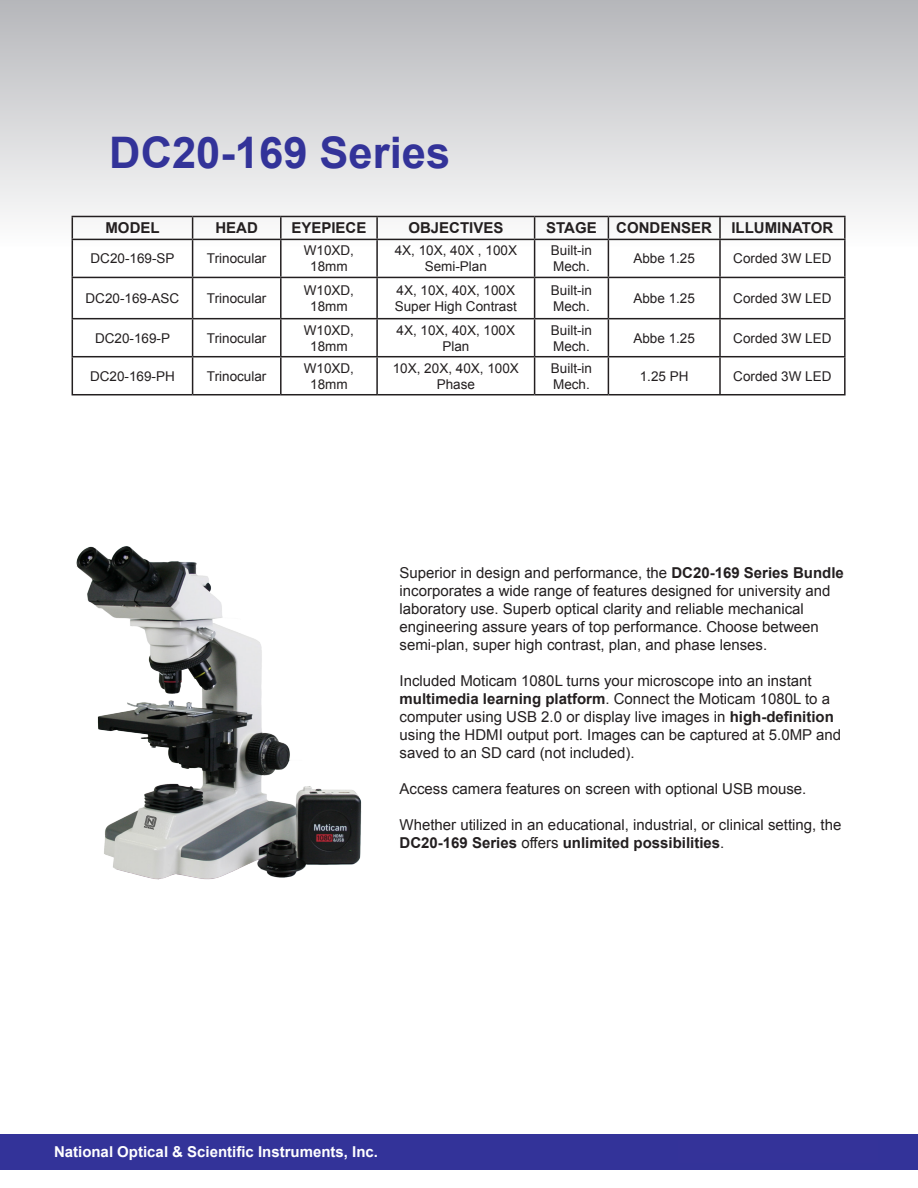
<style>
.page{position:relative;width:918px;height:1188px;background:#fff}
.page>*{position:absolute;margin:0;border:0;box-sizing:border-box;transform-origin:0 0}
.t1{font:700 43.5px "Arial";color:#339}
.t2{font:15px/18px "Arial";color:#231f20}
.t3{font:700 15px "Arial";color:#231f20}
.t4{font:700 15px "Arial";color:#fff}
.t5{font:13.5px/16.2px "Arial";color:#231f20;text-align:center}
.s1{font-weight:700}
</style>
<div class="page">
<div style="left:0;top:1134px;width:918px;height:35px;background:#339"></div>
<div style="left:0;top:0;width:918px;height:248px;background:linear-gradient(to bottom,#b7b8bb,#fbfbfb)"></div>
<hr style="left:72px;top:216px;width:121px;height:1px;background:#231f20">
<svg style="left:72px;top:217px;width:1px;height:22px"></svg>
<hr style="left:193px;top:216px;width:88px;height:1px;background:#231f20">
<svg style="left:192px;top:217px;width:1px;height:22px"></svg>
<hr style="left:281px;top:216px;width:96px;height:1px;background:#231f20">
<hr style="left:280px;top:217px;width:2px;height:22px;background:#231f20">
<hr style="left:377px;top:216px;width:158px;height:1px;background:#231f20">
<hr style="left:376px;top:217px;width:2px;height:22px;background:#231f20">
<hr style="left:535px;top:216px;width:73px;height:1px;background:#231f20">
<svg style="left:534px;top:217px;width:1px;height:22px"></svg>
<hr style="left:608px;top:216px;width:112px;height:1px;background:#231f20">
<svg style="left:608px;top:217px;width:1px;height:22px"></svg>
<hr style="left:720px;top:216px;width:126px;height:1px;background:#231f20">
<hr style="left:719px;top:217px;width:2px;height:22px;background:#231f20">
<hr style="left:844px;top:217px;width:2px;height:22px;background:#231f20">
<hr style="left:72px;top:239px;width:121px;height:1px;background:#231f20">
<hr style="left:72px;top:240px;width:1px;height:37px;background:#231f20">
<hr style="left:193px;top:239px;width:88px;height:1px;background:#231f20">
<hr style="left:192px;top:240px;width:1px;height:37px;background:#231f20">
<hr style="left:281px;top:239px;width:96px;height:1px;background:#231f20">
<hr style="left:280px;top:240px;width:2px;height:37px;background:#231f20">
<hr style="left:377px;top:239px;width:158px;height:1px;background:#231f20">
<hr style="left:376px;top:240px;width:2px;height:37px;background:#231f20">
<hr style="left:535px;top:239px;width:73px;height:1px;background:#231f20">
<hr style="left:534px;top:240px;width:1px;height:37px;background:#231f20">
<hr style="left:608px;top:239px;width:112px;height:1px;background:#231f20">
<hr style="left:608px;top:240px;width:1px;height:37px;background:#231f20">
<hr style="left:720px;top:239px;width:126px;height:1px;background:#231f20">
<hr style="left:719px;top:240px;width:2px;height:37px;background:#231f20">
<hr style="left:844px;top:240px;width:2px;height:37px;background:#231f20">
<hr style="left:72px;top:277px;width:121px;height:1px;background:#231f20">
<hr style="left:72px;top:278px;width:1px;height:40px;background:#231f20">
<hr style="left:193px;top:277px;width:88px;height:1px;background:#231f20">
<hr style="left:192px;top:278px;width:1px;height:40px;background:#231f20">
<hr style="left:281px;top:277px;width:96px;height:1px;background:#231f20">
<hr style="left:280px;top:278px;width:2px;height:40px;background:#231f20">
<hr style="left:377px;top:277px;width:158px;height:1px;background:#231f20">
<hr style="left:376px;top:278px;width:2px;height:40px;background:#231f20">
<hr style="left:535px;top:277px;width:73px;height:1px;background:#231f20">
<hr style="left:534px;top:278px;width:1px;height:40px;background:#231f20">
<hr style="left:608px;top:277px;width:112px;height:1px;background:#231f20">
<hr style="left:608px;top:278px;width:1px;height:40px;background:#231f20">
<hr style="left:720px;top:277px;width:126px;height:1px;background:#231f20">
<hr style="left:719px;top:278px;width:2px;height:40px;background:#231f20">
<hr style="left:844px;top:278px;width:2px;height:40px;background:#231f20">
<hr style="left:72px;top:318px;width:121px;height:1px;background:#231f20">
<hr style="left:72px;top:319px;width:1px;height:37px;background:#231f20">
<hr style="left:193px;top:318px;width:88px;height:1px;background:#231f20">
<hr style="left:192px;top:319px;width:1px;height:37px;background:#231f20">
<hr style="left:281px;top:318px;width:96px;height:1px;background:#231f20">
<hr style="left:280px;top:319px;width:2px;height:37px;background:#231f20">
<hr style="left:377px;top:318px;width:158px;height:1px;background:#231f20">
<hr style="left:376px;top:319px;width:2px;height:37px;background:#231f20">
<hr style="left:535px;top:318px;width:73px;height:1px;background:#231f20">
<hr style="left:534px;top:319px;width:1px;height:37px;background:#231f20">
<hr style="left:608px;top:318px;width:112px;height:1px;background:#231f20">
<hr style="left:608px;top:319px;width:1px;height:37px;background:#231f20">
<hr style="left:720px;top:318px;width:126px;height:1px;background:#231f20">
<hr style="left:719px;top:319px;width:2px;height:37px;background:#231f20">
<hr style="left:844px;top:319px;width:2px;height:37px;background:#231f20">
<hr style="left:72px;top:356px;width:121px;height:1px;background:#231f20">
<hr style="left:72px;top:357px;width:1px;height:37px;background:#231f20">
<hr style="left:193px;top:356px;width:88px;height:1px;background:#231f20">
<hr style="left:192px;top:357px;width:1px;height:37px;background:#231f20">
<hr style="left:281px;top:356px;width:96px;height:1px;background:#231f20">
<hr style="left:280px;top:357px;width:2px;height:37px;background:#231f20">
<hr style="left:377px;top:356px;width:158px;height:1px;background:#231f20">
<hr style="left:376px;top:357px;width:2px;height:37px;background:#231f20">
<hr style="left:535px;top:356px;width:73px;height:1px;background:#231f20">
<hr style="left:534px;top:357px;width:1px;height:37px;background:#231f20">
<hr style="left:608px;top:356px;width:112px;height:1px;background:#231f20">
<hr style="left:608px;top:357px;width:1px;height:37px;background:#231f20">
<hr style="left:720px;top:356px;width:126px;height:1px;background:#231f20">
<hr style="left:719px;top:357px;width:2px;height:37px;background:#231f20">
<hr style="left:844px;top:357px;width:2px;height:37px;background:#231f20">
<hr style="left:72px;top:394px;width:121px;height:1px;background:#231f20">
<hr style="left:193px;top:394px;width:88px;height:1px;background:#231f20">
<hr style="left:281px;top:394px;width:96px;height:1px;background:#231f20">
<hr style="left:377px;top:394px;width:158px;height:1px;background:#231f20">
<hr style="left:535px;top:394px;width:73px;height:1px;background:#231f20">
<hr style="left:608px;top:394px;width:112px;height:1px;background:#231f20">
<hr style="left:720px;top:394px;width:126px;height:1px;background:#231f20">
<img style="left:76px;top:546px;width:286px;height:334px">
<h1 class="t1" style="left:109px;top:124px;width:342px">DC20-169 Series</h1>
<p class="t3" style="left:106px;top:218px;width:56px">MODEL</p>
<p class="t3" style="left:215px;top:218px;width:44px">HEAD</p>
<p class="t3" style="left:291px;top:218px;width:77px">EYEPIECE</p>
<p class="t3" style="left:408px;top:218px;width:97px">OBJECTIVES</p>
<p class="t3" style="left:546px;top:218px;width:52px">STAGE</p>
<p class="t3" style="left:616px;top:218px;width:97px">CONDENSER</p>
<p class="t3" style="left:731px;top:218px;width:103px">ILLUMINATOR</p>
<p class="t5" style="left:91px;top:251px;width:86px">DC20-169-SP</p>
<p class="t5" style="left:207px;top:251px;width:61px">Trinocular</p>
<p class="t5" style="left:304px;top:243px;width:52px">W10XD,<br>18mm</p>
<p class="t5" style="left:395px;top:243px;width:124px">4X, 10X, 40X , 100X<br>Semi-Plan</p>
<p class="t5" style="left:551px;top:243px;width:43px;text-align:left">Built-in<br>Mech.</p>
<p class="t5" style="left:633px;top:251px;width:63px">Abbe 1.25</p>
<p class="t5" style="left:733px;top:251px;width:100px">Corded 3W LED</p>
<p class="t5" style="left:86px;top:290px;width:95px">DC20-169-ASC</p>
<p class="t5" style="left:207px;top:290px;width:61px">Trinocular</p>
<p class="t5" style="left:304px;top:282px;width:52px">W10XD,<br>18mm</p>
<p class="t5" style="left:395px;top:282px;width:124px;text-align:left">4X, 10X, 40X, 100X<br>Super High Contrast</p>
<p class="t5" style="left:551px;top:282px;width:43px;text-align:left">Built-in<br>Mech.</p>
<p class="t5" style="left:633px;top:290px;width:63px">Abbe 1.25</p>
<p class="t5" style="left:733px;top:290px;width:100px">Corded 3W LED</p>
<p class="t5" style="left:95px;top:330px;width:77px">DC20-169-P</p>
<p class="t5" style="left:207px;top:330px;width:61px">Trinocular</p>
<p class="t5" style="left:304px;top:322px;width:52px">W10XD,<br>18mm</p>
<p class="t5" style="left:397px;top:322px;width:120px">4X, 10X, 40X, 100X<br>Plan</p>
<p class="t5" style="left:551px;top:322px;width:43px;text-align:left">Built-in<br>Mech.</p>
<p class="t5" style="left:633px;top:330px;width:63px">Abbe 1.25</p>
<p class="t5" style="left:733px;top:330px;width:100px">Corded 3W LED</p>
<p class="t5" style="left:90px;top:368px;width:86px">DC20-169-PH</p>
<p class="t5" style="left:207px;top:368px;width:61px">Trinocular</p>
<p class="t5" style="left:304px;top:360px;width:52px">W10XD,<br>18mm</p>
<p class="t5" style="left:393px;top:360px;width:128px">10X, 20X, 40X, 100X<br>Phase</p>
<p class="t5" style="left:551px;top:360px;width:43px;text-align:left">Built-in<br>Mech.</p>
<p class="t5" style="left:640px;top:368px;width:50px">1.25 PH</p>
<p class="t5" style="left:733px;top:368px;width:100px">Corded 3W LED</p>
<p class="t2" style="left:400px;top:564px;width:446px">Superior in design and performance, the <span class="s1">DC20-169 Series Bundle </span>incorporates a wide range of features designed for university and laboratory use. Superb optical clarity and reliable mechanical engineering assure years of top performance. Choose between semi-plan, super high contrast, plan, and phase lenses.</p>
<p class="t2" style="left:400px;top:672px;width:443px">Included Moticam 1080L turns your microscope into an instant <span class="s1">multimedia learning platform</span>. Connect the Moticam 1080L to a computer using USB 2.0 or display live images in <span class="s1">high-definition </span>using the HDMI output port. Images can be captured at 5.0MP and saved to an SD card (not included).</p>
<p class="t2" style="left:400px;top:780px;width:408px">Access camera features on screen with optional USB mouse.</p>
<p class="t2" style="left:400px;top:816px;width:443px">Whether utilized in an educational, industrial, or clinical setting, the<br><span class="s1">DC20-169 Series</span> offers <span class="s1">unlimited possibilities</span>.</p>
<p class="t4" style="left:54px;top:1142px;width:326px">National Optical &amp; Scientific Instruments, Inc.</p>
</div>
